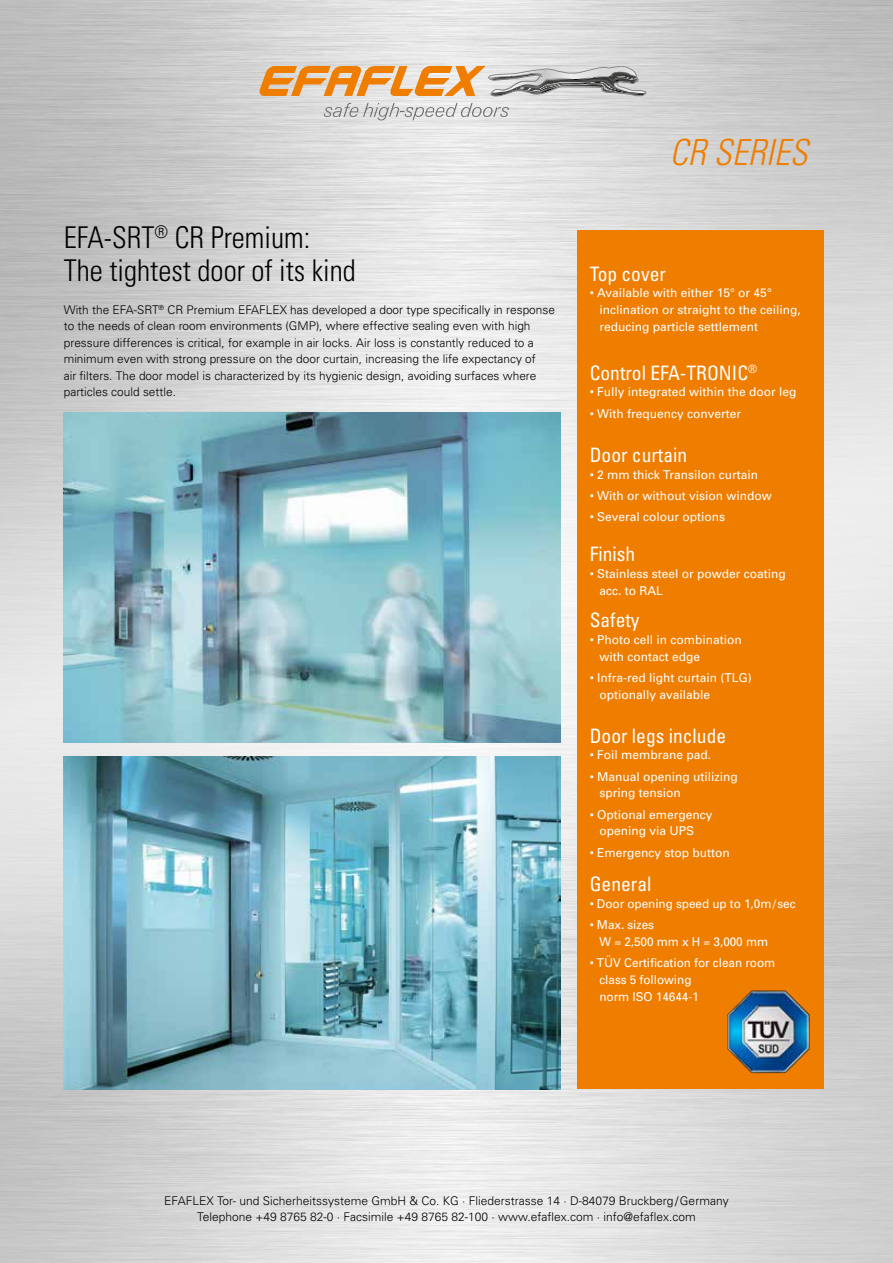
<style>
.page{position:relative;width:893px;height:1263px;background:#fff}
.page>*{position:absolute;margin:0;border:0;box-sizing:border-box;transform-origin:0 0}
.t1{font:italic 300 condensed 36px "Univers";color:#ef7d00}
.t2{font:300 condensed 30px/33px "Univers";color:#000}
.t3{font:condensed 19.95px "Univers";color:#fff}
.t4{font:12.3px/16.8px "Univers";color:#fff}
.t5{font:12.3px/16.8px "Univers";color:#fff;scale:.96 1}
.t6{font:300 12px/16.5px "Univers";color:#000;text-align:center}
</style>
<div class="page">
<img style="left:0;top:0;width:893px;height:1263px">
<img style="left:64px;top:412px;width:496px;height:330px">
<img style="left:64px;top:756px;width:496px;height:333px">
<div style="left:577px;top:231px;width:247px;height:858px;background:#ef7d00"></div>
<svg style="left:259px;top:66px;width:387px;height:31px;background:#d2af88"></svg>
<svg style="left:324px;top:103px;width:185px;height:17px;background:#d1d1d0"></svg>
<img style="left:727px;top:990px;width:83px;height:84px">
<h2 class="t2" style="left:64px;top:220px;width:294px">EFA-SRT<sup>®</sup> CR Premium:<br>The tightest door of its kind</h2>
<p class="t6" style="left:64px;top:301px;width:493px;text-align:left">With the EFA-SRT<sup>®</sup> CR Premium EFAFLEX has developed a door type specifically in response to the needs of clean room environments (GMP), where effective sealing even with high pressure differences is critical, for example in air locks. Air loss is constantly reduced to a minimum even with strong pressure on the door curtain, increasing the life expectancy of<br>air filters. The door model is characterized by its hygienic design, avoiding surfaces where particles could settle.</p>
<h1 class="t1" style="left:670px;top:131px;width:139px">CR SERIES</h1>
<h3 class="t3" style="left:590px;top:261px;width:78px">Top cover</h3>
<p class="t4" style="left:599px;top:284px;width:203px;text-indent:-10px">• Available with either 15° or 45° inclination or straight to the ceiling, reducing particle settlement</p>
<h3 class="t3" style="left:590px;top:360px;width:169px">Control EFA-TRONIC<sup>®</sup></h3>
<p class="t4" style="left:590px;top:383px;width:208px">• Fully integrated within the door leg</p>
<p class="t4" style="left:590px;top:405px;width:153px">• With frequency converter</p>
<h3 class="t3" style="left:590px;top:442px;width:99px">Door curtain</h3>
<p class="t4" style="left:590px;top:466px;width:170px">• 2 mm thick Transilon curtain</p>
<p class="t4" style="left:590px;top:487px;width:184px">• With or without vision window</p>
<p class="t4" style="left:590px;top:508px;width:137px">• Several colour options</p>
<h3 class="t3" style="left:590px;top:541px;width:47px">Finish</h3>
<p class="t4" style="left:599px;top:565px;width:188px;text-indent:-10px">• Stainless steel or powder coating acc. to RAL</p>
<h3 class="t3" style="left:590px;top:607px;width:51px">Safety</h3>
<p class="t4" style="left:599px;top:631px;width:144px;text-indent:-10px">• Photo cell in combination with contact edge</p>
<p class="t4" style="left:599px;top:669px;width:154px;text-indent:-10px">• Infra-red light curtain (TLG) optionally available</p>
<h3 class="t3" style="left:590px;top:723px;width:138px">Door legs include</h3>
<p class="t4" style="left:590px;top:746px;width:123px">• Foil membrane pad.</p>
<p class="t4" style="left:599px;top:768px;width:140px;text-indent:-10px">• Manual opening utilizing spring tension</p>
<p class="t4" style="left:599px;top:806px;width:115px;text-indent:-10px">• Optional emergency opening via UPS</p>
<p class="t4" style="left:590px;top:844px;width:142px">• Emergency stop button</p>
<h3 class="t3" style="left:590px;top:871px;width:63px">General</h3>
<p class="t5" style="left:590px;top:895px;width:216px">• Door opening speed up to 1,0m/sec</p>
<p class="t5" style="left:599px;top:916px;width:177px;text-indent:-10px">• Max. sizes<br>W = 2,500 mm x H = 3,000 mm</p>
<p class="t5" style="left:599px;top:954px;width:185px;text-indent:-10px">• TÜV Certification for clean room class 5 following<br>norm ISO 14644-1</p>
<p class="t6" style="left:164px;top:1192px;width:566px">EFAFLEX Tor- und Sicherheitssysteme GmbH &amp; Co. KG · Fliederstrasse 14 · D-84079 Bruckberg/Germany<br>Telephone +49 8765 82-0 · Facsimile +49 8765 82-100 · www.efaflex.com · info@efaflex.com</p>
</div>
